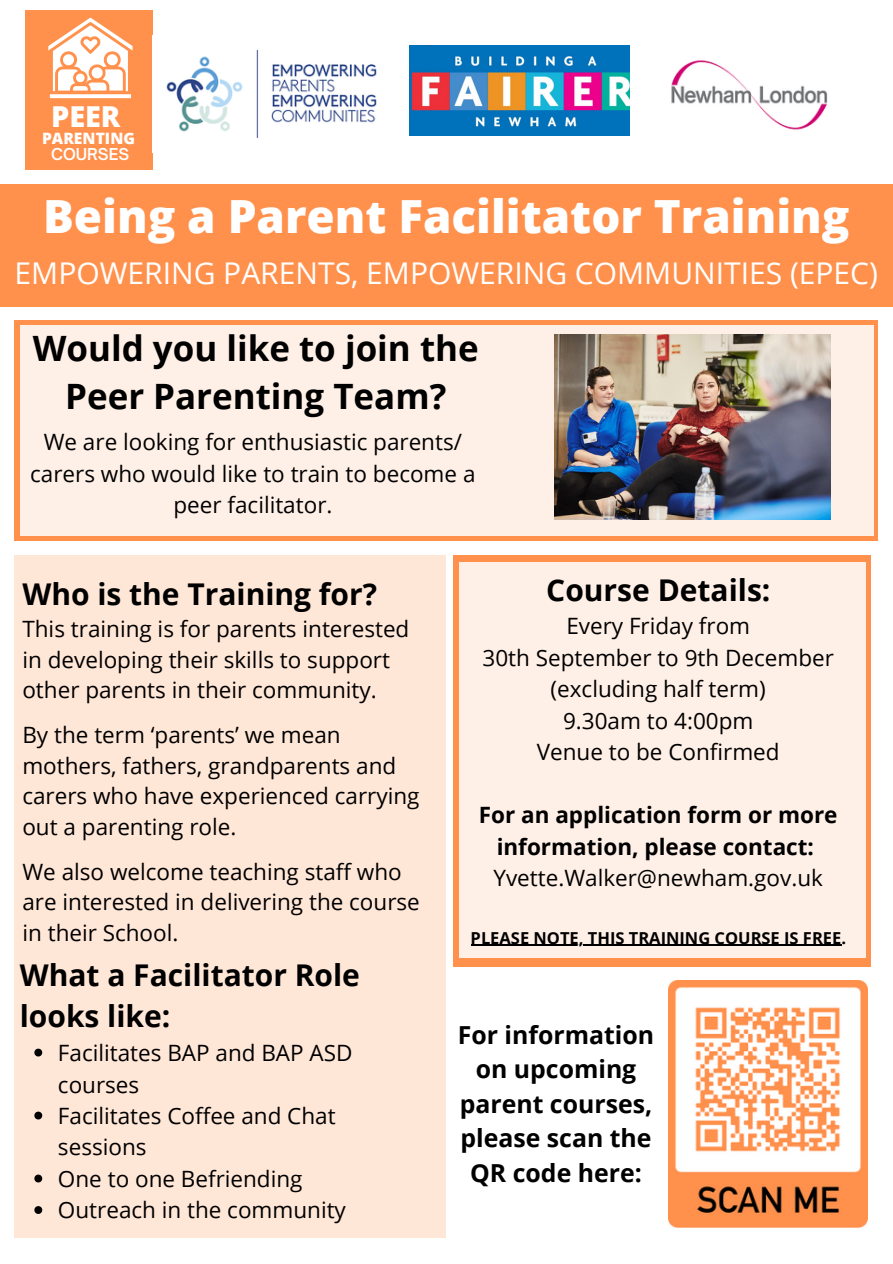
<style>
.page{position:relative;width:893px;height:1264px;background:#fff}
.page>*{position:absolute;margin:0;border:0;box-sizing:border-box;transform-origin:0 0}
.t1{font:800 45.75px "Open Sans";color:#fff}
.t2{font:700 34.95px/48.3px "Open Sans";color:#000;text-align:center}
.t3{font:700 30px/41.5px "Open Sans";color:#000}
.t4{font:30px "Open Sans";color:#fff}
.t5{font:800 28.8px "Open Sans";color:#fff}
.t6{font:700 24.75px/34.5px "Open Sans";color:#000;text-align:center}
.t7{font:22.5px/31.5px "Open Sans";color:#000}
.t8{font:700 22.5px/31.5px "Open Sans";color:#000;text-align:center}
.t9{font:700 16.5px "Open Sans";color:#000}
.t10{font:800 15.75px "Open Sans";color:#fff}
.t11{font:600 15.75px "Open Sauce One";color:#fff}
</style>
<div class="page">
<div style="left:0;top:184px;width:892px;height:123px;background:#ff914d"></div>
<div style="left:14px;top:320px;width:864px;height:220px;background:#ff914d"></div>
<div style="left:20px;top:325px;width:853px;height:211px;background:#fff0e7"></div>
<img style="left:554px;top:335px;width:276px;height:184px">
<div style="left:14px;top:555px;width:432px;height:682px;background:#ffe7d8"></div>
<svg style="left:34px;top:1048px;width:8px;height:8px"></svg>
<svg style="left:34px;top:1111px;width:8px;height:8px"></svg>
<svg style="left:34px;top:1174px;width:8px;height:8px"></svg>
<svg style="left:34px;top:1206px;width:8px;height:7px"></svg>
<div style="left:453px;top:555px;width:417px;height:411px;background:#ff914d"></div>
<div style="left:459px;top:561px;width:406px;height:396px;background:#fff0e7"></div>
<hr style="left:470px;top:944px;width:371px;height:1px;background:#000">
<img style="left:668px;top:980px;width:199px;height:247px">
<div style="left:25px;top:11px;width:127px;height:159px;background:#ff914d"></div>
<svg style="left:48px;top:18px;width:85px;height:80px"></svg>
<img style="left:166px;top:49px;width:211px;height:90px">
<img style="left:409px;top:46px;width:221px;height:90px">
<img style="left:671px;top:60px;width:157px;height:70px">
<p class="t5" style="left:51px;top:96px;width:71px">PEER</p>
<p class="t10" style="left:42px;top:127px;width:95px">PARENTING</p>
<p class="t11" style="left:51px;top:145px;width:80px">COURSES</p>
<h1 class="t1" style="left:43px;top:184px;width:807px">Being a Parent Facilitator Training</h1>
<h3 class="t4" style="left:15px;top:252px;width:864px">EMPOWERING PARENTS, EMPOWERING COMMUNITIES (EPEC)</h3>
<h2 class="t2" style="left:33px;top:323px;width:447px">Would you like to join the<br>Peer Parenting Team?</h2>
<p class="t7" style="left:30px;top:426px;width:447px;text-align:center">We are looking for enthusiastic parents/ carers who would like to train to become a peer facilitator.</p>
<h3 class="t3" style="left:22px;top:572px;width:356px">Who is the Training for?</h3>
<p class="t7" style="left:22px;top:613px;width:388px;line-height:30.6px">This training is for parents interested in developing their skills to support other parents in their community.</p>
<p class="t7" style="left:22px;top:719px;width:398px;line-height:30.6px">By the term ‘parents’ we mean mothers, fathers, grandparents and carers who have experienced carrying out a parenting role.</p>
<p class="t7" style="left:22px;top:855px;width:399px;line-height:30.6px">We also welcome teaching staff who are interested in delivering the course in their School.</p>
<h3 class="t3" style="left:20px;top:953px;width:342px">What a Facilitator Role looks like:</h3>
<p class="t7" style="left:58px;top:1036px;width:296px">Facilitates BAP and BAP ASD courses<br>Facilitates Coffee and Chat sessions<br>One to one Befriending<br>Outreach in the community</p>
<h3 class="t3" style="left:546px;top:568px;width:226px">Course Details:</h3>
<p class="t7" style="left:482px;top:610px;width:353px;text-align:center">Every Friday from<br>30th September to 9th December (excluding half term)<br>9.30am to 4:00pm<br>Venue to be Confirmed</p>
<p class="t8" style="left:479px;top:798px;width:360px">For an application form or more information, please contact:</p>
<p class="t7" style="left:493px;top:861px;width:331px">Yvette.Walker@newham.gov.uk</p>
<p class="t9" style="left:470px;top:926px;width:377px">PLEASE NOTE, THIS TRAINING COURSE IS FREE.</p>
<p class="t6" style="left:458px;top:1016px;width:198px">For information on upcoming parent courses, please scan the<br>QR code here:</p>
</div>
